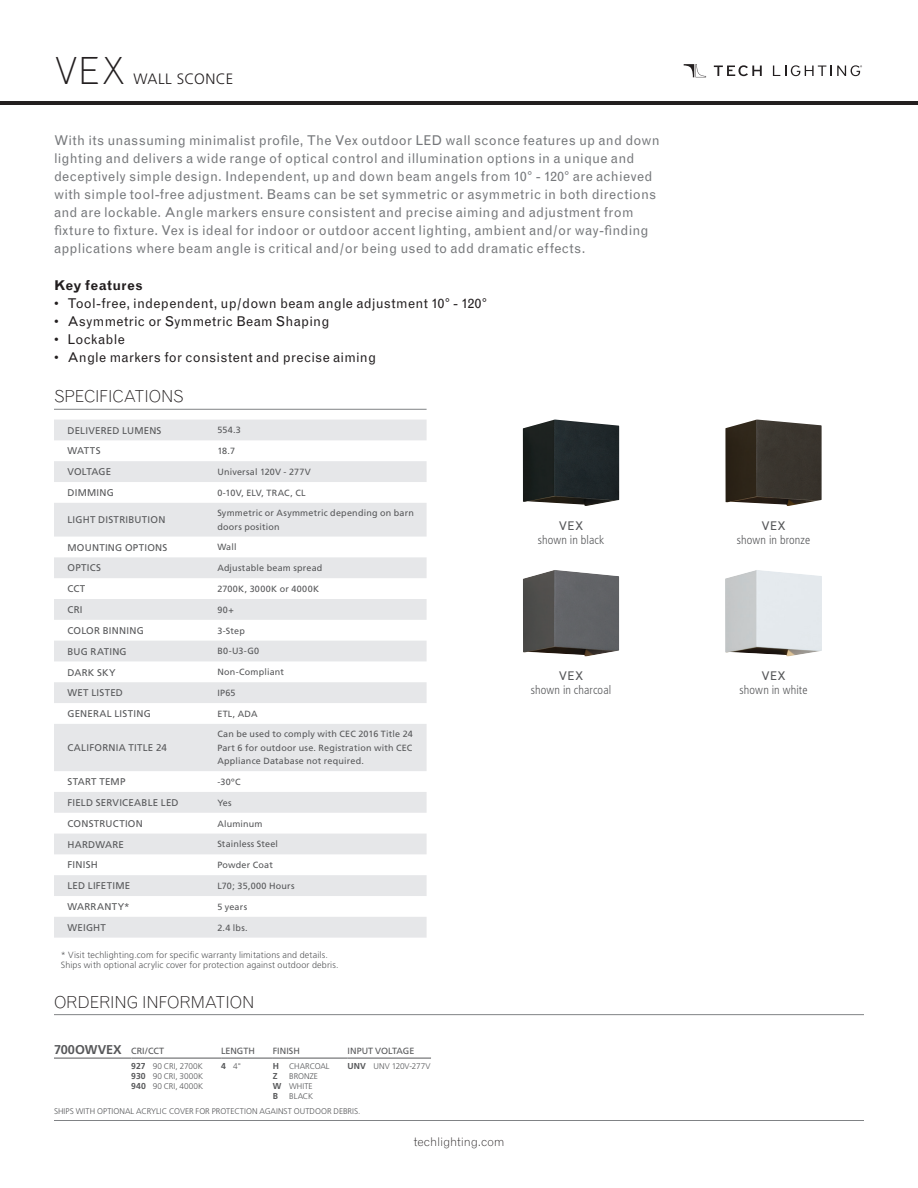
<style>
.page{position:relative;width:918px;height:1188px;background:#fff}
.page>*{position:absolute;margin:0;border:0;box-sizing:border-box;transform-origin:0 0}
.t1{font:300 37.5px "Grotesque";color:#231f20}
.t2{font:300 16.5px "Grotesque";letter-spacing:-.015em;color:#231f20}
.t3{font:300 15px "Frutiger";letter-spacing:.025em;color:#231f20}
.t4{font:13.5px/18px "Grotesque";letter-spacing:.02em;color:#76787b}
.t5{font:13.5px "Grotesque";letter-spacing:.02em;color:#231f20}
.t6{font:700 13.5px "Grotesque";letter-spacing:.02em;color:#231f20}
.t7{font:700 12.75px "Frutiger";color:#57585a}
.t8{font:300 condensed 12px "Frutiger";letter-spacing:.01em;color:#57585a}
.t9{font:300 12px "Grotesque";letter-spacing:-.01em;color:#231f20}
.t10{font:12px "Grotesque";letter-spacing:.015em;color:#57585a}
.t11{font:9.75px "Frutiger";letter-spacing:.025em;color:#57585a}
.t12{font:9.75px "Frutiger";color:#57585a}
.t13{font:9px/13.5px "Frutiger";letter-spacing:.02em;color:#57585a}
.t14{font:300 9px/9.8px "Frutiger";letter-spacing:.015em;color:#57585a}
.t15{font:9px "Frutiger";color:#57585a}
.t16{font:700 8.7px "Frutiger";color:#57585a}
.t17{font:300 8.25px/10.2px "Frutiger";letter-spacing:.005em;color:#57585a;text-align:justify}
.t18{font:300 8.25px "Frutiger";letter-spacing:-.015em;color:#57585a}
.s1{font-weight:400;font-size:9px}
.s2{font-weight:700;font-size:8.7px}
</style>
<div class="page">
<svg style="left:714px;top:65px;width:48px;height:11px"></svg>
<svg style="left:773px;top:65px;width:89px;height:11px"></svg>
<svg style="left:684px;top:64px;width:22px;height:13px"></svg>
<hr style="left:0;top:101px;width:918px;height:4px;background:#231f20">
<hr style="left:54px;top:1120px;width:810px;height:1px;background:#808285">
<img style="left:523px;top:420px;width:96px;height:86px">
<img style="left:725px;top:420px;width:97px;height:86px">
<img style="left:523px;top:570px;width:96px;height:86px">
<img style="left:725px;top:570px;width:97px;height:86px">
<hr style="left:54px;top:1058px;width:77px;height:1px;background:#57585a">
<hr style="left:131px;top:1058px;width:90px;height:1px;background:#57585a">
<hr style="left:221px;top:1058px;width:52px;height:1px;background:#57585a">
<hr style="left:273px;top:1058px;width:75px;height:1px;background:#57585a">
<hr style="left:348px;top:1058px;width:83px;height:1px;background:#57585a">
<svg style="left:54px;top:420px;width:373px;height:518px;fill:#e6e7e9"></svg>
<hr style="left:54px;top:1014px;width:810px;height:1px;background:#808285">
<hr style="left:54px;top:409px;width:373px;height:1px;background:#808285">
<h1 class="t1" style="left:54px;top:48px;width:73px">VEX</h1>
<p class="t3" style="left:134px;top:70px;width:101px">WALL SCONCE</p>
<p class="t4" style="left:54px;top:132px;width:607px">With its unassuming minimalist profile, The Vex outdoor LED wall sconce features up and down lighting and delivers a wide range of optical control and illumination options in a unique and deceptively simple design. Independent, up and down beam angels from 10° - 120° are achieved with simple tool-free adjustment. Beams can be set symmetric or asymmetric in both directions and are lockable. Angle markers ensure consistent and precise aiming and adjustment from fixture to fixture. Vex is ideal for indoor or outdoor accent lighting, ambient and/or way-finding applications where beam angle is critical and/or being used to add dramatic effects.</p>
<p class="t6" style="left:54px;top:278px;width:90px">Key features</p>
<p class="t5" style="left:54px;top:296px;width:435px">• Tool-free, independent, up/down beam angle adjustment 10° - 120°</p>
<p class="t5" style="left:54px;top:314px;width:277px">• Asymmetric or Symmetric Beam Shaping</p>
<p class="t5" style="left:54px;top:332px;width:72px">• Lockable</p>
<p class="t5" style="left:54px;top:350px;width:324px">• Angle markers for consistent and precise aiming</p>
<p class="t2" style="left:54px;top:387px;width:131px">SPECIFICATIONS</p>
<p class="t11" style="left:68px;top:425px;width:96px">DELIVERED LUMENS</p>
<p class="t13" style="left:217px;top:424px;width:25px">554.3</p>
<p class="t11" style="left:68px;top:445px;width:35px">WATTS</p>
<p class="t13" style="left:217px;top:444px;width:19px">18.7</p>
<p class="t12" style="left:68px;top:466px;width:45px">VOLTAGE</p>
<p class="t13" style="left:217px;top:465px;width:95px">Universal 120V - 277V</p>
<p class="t11" style="left:68px;top:487px;width:48px">DIMMING</p>
<p class="t13" style="left:217px;top:486px;width:90px">0-10V, ELV, TRAC, CL</p>
<p class="t11" style="left:68px;top:514px;width:99px">LIGHT DISTRIBUTION</p>
<p class="t13" style="left:217px;top:506px;width:198px">Symmetric or Asymmetric depending on barn doors position</p>
<p class="t11" style="left:68px;top:542px;width:101px">MOUNTING OPTIONS</p>
<p class="t13" style="left:217px;top:541px;width:21px">Wall</p>
<p class="t11" style="left:68px;top:562px;width:35px">OPTICS</p>
<p class="t13" style="left:217px;top:561px;width:107px">Adjustable beam spread</p>
<p class="t11" style="left:68px;top:583px;width:19px">CCT</p>
<p class="t13" style="left:217px;top:582px;width:103px">2700K, 3000K or 4000K</p>
<p class="t11" style="left:68px;top:604px;width:17px">CRI</p>
<p class="t13" style="left:217px;top:603px;width:18px">90+</p>
<p class="t11" style="left:68px;top:625px;width:78px">COLOR BINNING</p>
<p class="t13" style="left:217px;top:624px;width:29px">3-Step</p>
<p class="t11" style="left:68px;top:646px;width:61px">BUG RATING</p>
<p class="t13" style="left:217px;top:645px;width:43px">B0-U3-G0</p>
<p class="t11" style="left:68px;top:666px;width:50px">DARK SKY</p>
<p class="t13" style="left:217px;top:665px;width:68px">Non-Compliant</p>
<p class="t11" style="left:68px;top:687px;width:57px">WET LISTED</p>
<p class="t13" style="left:217px;top:686px;width:20px">IP65</p>
<p class="t11" style="left:68px;top:708px;width:85px">GENERAL LISTING</p>
<p class="t13" style="left:217px;top:707px;width:42px">ETL, ADA</p>
<p class="t11" style="left:68px;top:742px;width:101px">CALIFORNIA TITLE 24</p>
<p class="t13" style="left:217px;top:728px;width:197px;text-align:justify">Can be used to comply with CEC 2016 Title 24<br>Part 6 for outdoor use. Registration with CEC Appliance Database not required.</p>
<p class="t11" style="left:68px;top:776px;width:60px">START TEMP</p>
<p class="t13" style="left:217px;top:775px;width:25px">-30ºC</p>
<p class="t11" style="left:68px;top:797px;width:113px">FIELD SERVICEABLE LED</p>
<p class="t13" style="left:217px;top:796px;width:16px">Yes</p>
<p class="t11" style="left:68px;top:818px;width:77px">CONSTRUCTION</p>
<p class="t13" style="left:217px;top:817px;width:47px">Aluminum</p>
<p class="t11" style="left:68px;top:839px;width:58px">HARDWARE</p>
<p class="t13" style="left:217px;top:838px;width:62px">Stainless Steel</p>
<p class="t11" style="left:68px;top:859px;width:32px">FINISH</p>
<p class="t13" style="left:217px;top:858px;width:57px">Powder Coat</p>
<p class="t11" style="left:68px;top:880px;width:64px">LED LIFETIME</p>
<p class="t13" style="left:217px;top:879px;width:79px">L70; 35,000 Hours</p>
<p class="t11" style="left:68px;top:901px;width:64px">WARRANTY*</p>
<p class="t13" style="left:217px;top:900px;width:31px">5 years</p>
<p class="t11" style="left:68px;top:922px;width:40px">WEIGHT</p>
<p class="t13" style="left:217px;top:921px;width:32px">2.4 lbs.</p>
<p class="t14" style="left:61px;top:950px;width:279px">* Visit techlighting.com for specific warranty limitations and details.<br>Ships with optional acrylic cover for protection against outdoor debris.</p>
<p class="t2" style="left:54px;top:992px;width:202px">ORDERING INFORMATION</p>
<p class="t7" style="left:54px;top:1042px;width:112px">700OWVEX <span class="s1">CRI/CCT</span></p>
<p class="t13" style="left:221px;top:1045px;width:35px">LENGTH</p>
<p class="t13" style="left:273px;top:1045px;width:28px">FINISH</p>
<p class="t15" style="left:348px;top:1046px;width:68px">INPUT VOLTAGE</p>
<p class="t17" style="left:131px;top:1061px;width:73px"><span class="s2">927</span> 90 CRI, 2700K <span class="s2">930</span> 90 CRI, 3000K <span class="s2">940</span> 90 CRI, 4000K</p>
<p class="t17" style="left:221px;top:1061px;width:22px"><span class="s2">4</span> 4"</p>
<p class="t18" style="left:273px;top:1061px;width:58px"><span class="s2">H</span> CHARCOAL</p>
<p class="t17" style="left:348px;top:1061px;width:84px"><span class="s2">UNV</span> UNV 120V-277V</p>
<p class="t17" style="left:54px;top:1106px;width:308px">SHIPS WITH OPTIONAL ACRYLIC COVER FOR PROTECTION AGAINST OUTDOOR DEBRIS.</p>
<p class="t16" style="left:273px;top:1071px;width:6px">Z</p>
<p class="t17" style="left:273px;top:1071px;width:47px;text-indent:16px">BRONZE<br><span class="s2">W</span> WHITE</p>
<p class="t16" style="left:273px;top:1091px;width:7px">B</p>
<p class="t17" style="left:289px;top:1091px;width:26px">BLACK</p>
<p class="t9" style="left:414px;top:1134px;width:92px">techlighting.com</p>
<p class="t10" style="left:559px;top:518px;width:26px">VEX</p>
<p class="t8" style="left:538px;top:533px;width:68px">shown in black</p>
<p class="t10" style="left:559px;top:669px;width:26px">VEX</p>
<p class="t8" style="left:531px;top:683px;width:82px">shown in charcoal</p>
<p class="t10" style="left:761px;top:518px;width:26px">VEX</p>
<p class="t8" style="left:737px;top:533px;width:75px">shown in bronze</p>
<p class="t10" style="left:761px;top:669px;width:26px">VEX</p>
<p class="t8" style="left:740px;top:683px;width:69px">shown in white</p>
</div>
